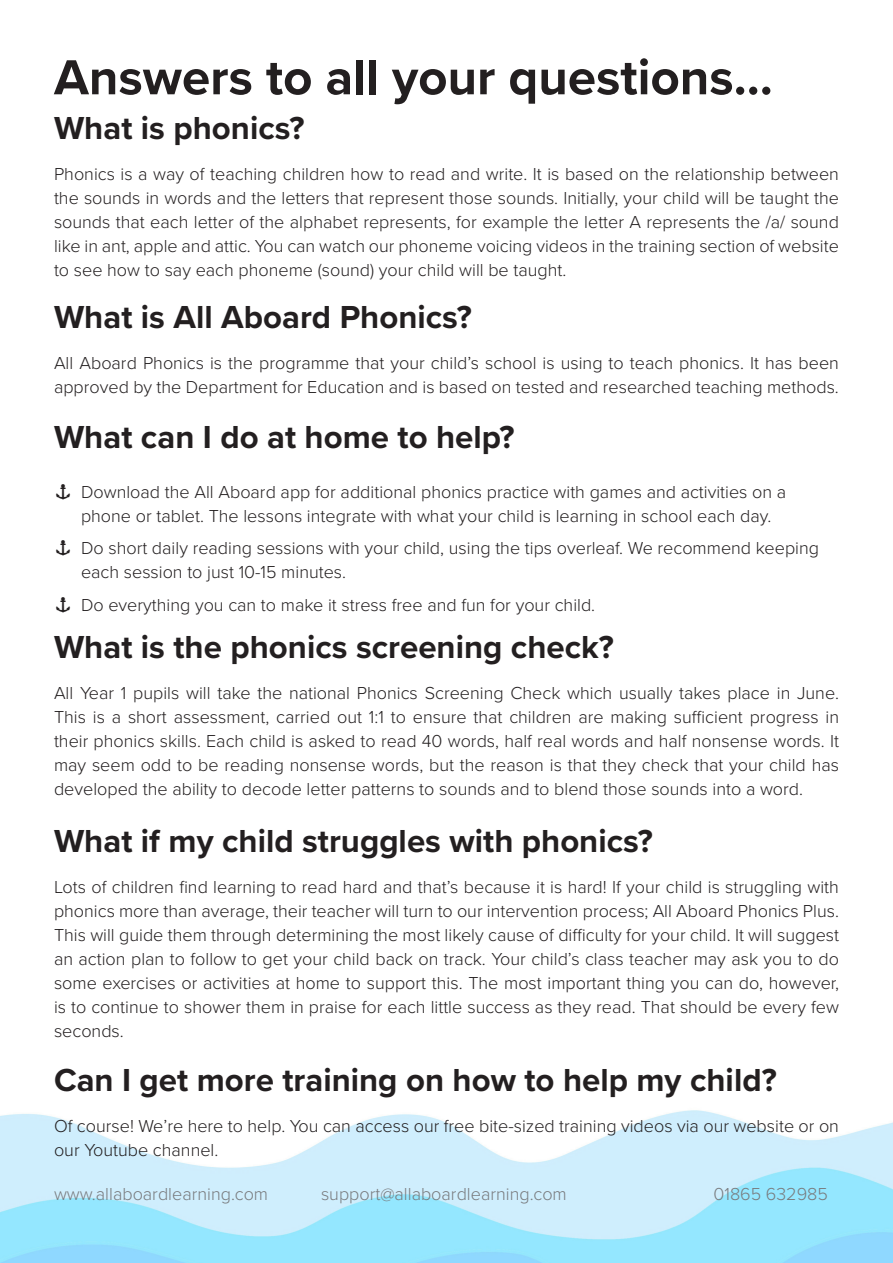
<style>
.page{position:relative;width:893px;height:1263px;background:#fff}
.page>*{position:absolute;margin:0;border:0;box-sizing:border-box;transform-origin:0 0}
.t1{font:700 51px "Proxima Nova";color:#231f20}
.Sub-heading{font:700 33px "Proxima Nova";color:#231f20}
.Body_copy{font:300 18px/24px "Proxima Nova";color:#231f20}
.Body_copy-2{font:300 18px "Proxima Nova";color:#787a7d}
</style>
<div class="page">
<img style="left:0;top:1110px;width:893px;height:153px">
<p class="t1" style="left:54px;top:39px;width:720px">Answers to all your questions...</p>
<p class="Sub-heading" style="left:54px;top:103px;width:252px">What is phonics?</p>
<p class="Body_copy" style="left:54px;top:161px;width:786px;text-align:justify">Phonics is a way of teaching children how to read and write. It is based on the relationship between the sounds in words and the letters that represent those sounds. Initially, your child will be taught the sounds that each letter of the alphabet represents, for example the letter A represents the /a/ sound like in ant, apple and attic. You can watch our phoneme voicing videos in the training section of website to see how to say each phoneme (sound) your child will be taught.</p>
<p class="Sub-heading" style="left:54px;top:292px;width:419px">What is All Aboard Phonics?</p>
<p class="Body_copy" style="left:54px;top:350px;width:786px">All Aboard Phonics is the programme that your child’s school is using to teach phonics. It has been approved by the Department for Education and is based on tested and researched teaching methods.</p>
<p class="Sub-heading" style="left:54px;top:413px;width:462px">What can I do at home to help?</p>
<p class="Body_copy" style="left:81px;top:479px;width:707px">Download the All Aboard app for additional phonics practice with games and activities on a phone or tablet. The lessons integrate with what your child is learning in school each day.</p>
<p class="Body_copy" style="left:81px;top:535px;width:740px">Do short daily reading sessions with your child, using the tips overleaf. We recommend keeping each session to just 10-15 minutes.</p>
<p class="Body_copy" style="left:81px;top:592px;width:516px">Do everything you can to make it stress free and fun for your child.</p>
<p class="Sub-heading" style="left:54px;top:622px;width:561px">What is the phonics screening check?</p>
<p class="Body_copy" style="left:54px;top:680px;width:787px;text-align:justify">All Year 1 pupils will take the national Phonics Screening Check which usually takes place in June.<br>This is a short assessment, carried out 1:1 to ensure that children are making sufficient progress in their phonics skills. Each child is asked to read 40 words, half real words and half nonsense words. It may seem odd to be reading nonsense words, but the reason is that they check that your child has developed the ability to decode letter patterns to sounds and to blend those sounds into a word.</p>
<p class="Sub-heading" style="left:54px;top:816px;width:600px">What if my child struggles with phonics?</p>
<p class="Body_copy" style="left:54px;top:874px;width:787px;text-align:justify">Lots of children find learning to read hard and that’s because it is hard! If your child is struggling with phonics more than average, their teacher will turn to our intervention process; All Aboard Phonics Plus.<br>This will guide them through determining the most likely cause of difficulty for your child. It will suggest an action plan to follow to get your child back on track. Your child’s class teacher may ask you to do some exercises or activities at home to support this. The most important thing you can do, however, is to continue to shower them in praise for each little success as they read. That should be every few seconds.</p>
<p class="Sub-heading" style="left:54px;top:1055px;width:724px">Can I get more training on how to help my child?</p>
<p class="Body_copy" style="left:54px;top:1113px;width:786px">Of course! We’re here to help. You can access our free bite-sized training videos via our website or on our Youtube channel.</p>
<p class="Body_copy-2" style="left:54px;top:1180px;width:216px">www.allaboardlearning.com</p>
<p class="Body_copy-2" style="left:321px;top:1180px;width:247px">support@allaboardlearning.com</p>
<p class="Body_copy-2" style="left:713px;top:1180px;width:116px">01865 632985</p>
</div>
